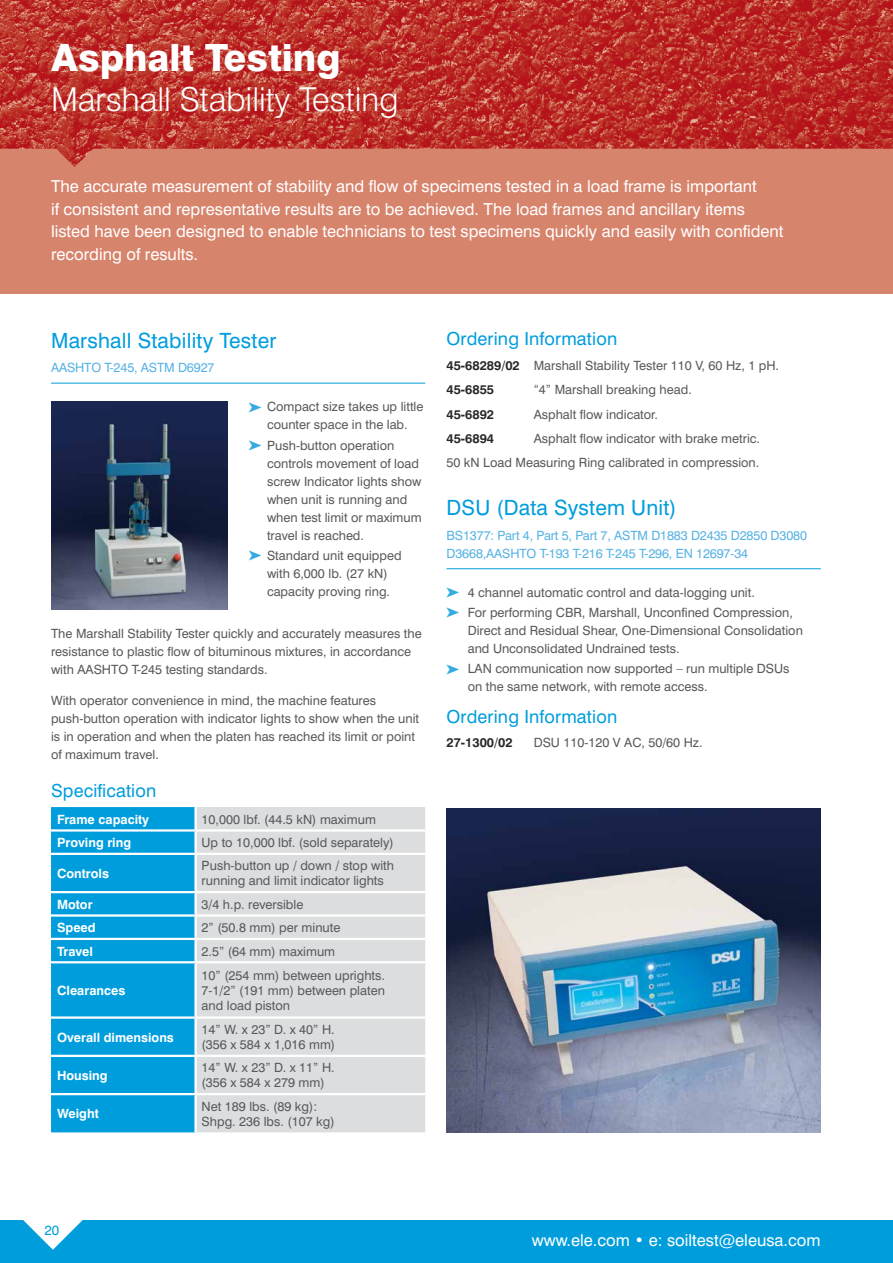
<style>
.page{position:relative;width:893px;height:1263px;background:#fff}
.page>*{position:absolute;margin:0;border:0;box-sizing:border-box;transform-origin:0 0}
.t1{font:800 37.5px "Swiss 721 BT";color:#fff}
.t2{font:300 33px "Swiss 721 BT";color:#fff}
.t3{font:21px "Swiss 721 BT";letter-spacing:.01em;color:#009ddc}
.t4{font:18px "Swiss 721 BT";letter-spacing:.01em;color:#009ddc}
.t5{font:16.5px/22.5px "Swiss 721 BT";color:#fff}
.t6{font:13.5px "Swiss 721 BT";color:#009ddc}
.t7{font:12.75px/18px "Swiss 721 BT";color:#58595b}
.t8{font:12.75px/18px "Swiss 721 BT";letter-spacing:-.01em;color:#58b3e4}
.t9{font:700 12.75px "Swiss 721 BT";color:#fff}
.t10{font:700 12.75px "Swiss 721 BT";color:#292829}
.s1{font-weight:700;color:#292829}
</style>
<div class="page">
<div style="left:0;top:1220px;width:893px;height:43px;background:#009ddc"></div>
<svg style="left:23px;top:1220px;width:60px;height:30px"></svg>
<div style="left:0;top:149px;width:893px;height:144px;background:#d7846d"></div>
<img style="left:0;top:0;width:893px;height:167px">
<hr style="left:51px;top:383px;width:374px;height:1px;background:#009ddc">
<div style="left:51px;top:807px;width:143px;height:325px;background:#009ddc"></div>
<div style="left:197px;top:807px;width:228px;height:325px;background:#dcddde"></div>
<hr style="left:51px;top:829px;width:145px;height:2px;background:#fff">
<hr style="left:196px;top:829px;width:229px;height:2px;background:#fff">
<hr style="left:51px;top:853px;width:145px;height:2px;background:#fff">
<hr style="left:196px;top:853px;width:229px;height:2px;background:#fff">
<hr style="left:51px;top:891px;width:145px;height:2px;background:#fff">
<hr style="left:196px;top:891px;width:229px;height:2px;background:#fff">
<hr style="left:51px;top:914px;width:145px;height:3px;background:#fff">
<hr style="left:196px;top:914px;width:229px;height:3px;background:#fff">
<hr style="left:51px;top:938px;width:145px;height:2px;background:#fff">
<hr style="left:196px;top:938px;width:229px;height:2px;background:#fff">
<hr style="left:51px;top:961px;width:145px;height:2px;background:#fff">
<hr style="left:196px;top:961px;width:229px;height:2px;background:#fff">
<hr style="left:51px;top:1016px;width:145px;height:3px;background:#fff">
<hr style="left:196px;top:1016px;width:229px;height:3px;background:#fff">
<hr style="left:51px;top:1055px;width:145px;height:2px;background:#fff">
<hr style="left:196px;top:1055px;width:229px;height:2px;background:#fff">
<hr style="left:51px;top:1093px;width:145px;height:2px;background:#fff">
<hr style="left:196px;top:1093px;width:229px;height:2px;background:#fff">
<hr style="left:446px;top:568px;width:375px;height:1px;background:#009ddc">
<img style="left:51px;top:402px;width:176px;height:207px">
<img style="left:446px;top:809px;width:375px;height:323px">
<h1 class="t1" style="left:51px;top:35px;width:291px">Asphalt Testing</h1>
<h2 class="t2" style="left:51px;top:79px;width:349px">Marshall Stability Testing</h2>
<p class="t5" style="left:51px;top:175px;width:734px">The accurate measurement of stability and flow of specimens tested in a load frame is important<br>if consistent and representative results are to be achieved. The load frames and ancillary items listed have been designed to enable technicians to test specimens quickly and easily with confident recording of results.</p>
<h3 class="t3" style="left:51px;top:327px;width:227px">Marshall Stability Tester</h3>
<p class="t8" style="left:51px;top:358px;width:165px">AASHTO T-245, ASTM D6927</p>
<p class="t7" style="left:267px;top:398px;width:158px">Compact size takes up little counter space in the lab.</p>
<p class="t7" style="left:267px;top:436px;width:156px">Push-button operation controls movement of load screw Indicator lights show when unit is running and when test limit or maximum travel is reached.</p>
<p class="t7" style="left:267px;top:546px;width:136px">Standard unit equipped with 6,000 lb. (27 kN) capacity proving ring.</p>
<p class="t7" style="left:51px;top:624px;width:372px">The Marshall Stability Tester quickly and accurately measures the resistance to plastic flow of bituminous mixtures, in accordance with AASHTO T-245 testing standards.</p>
<p class="t7" style="left:51px;top:691px;width:370px">With operator convenience in mind, the machine features push-button operation with indicator lights to show when the unit is in operation and when the platen has reached its limit or point of maximum travel.</p>
<h3 class="t4" style="left:51px;top:779px;width:107px">Specification</h3>
<p class="t9" style="left:57px;top:811px;width:94px">Frame capacity</p>
<p class="t7" style="left:202px;top:810px;width:176px">10,000 lbf. (44.5 kN) maximum</p>
<p class="t9" style="left:57px;top:835px;width:76px">Proving ring</p>
<p class="t7" style="left:202px;top:833px;width:194px">Up to 10,000 lbf. (sold separately)</p>
<p class="t9" style="left:57px;top:866px;width:54px">Controls</p>
<p class="t7" style="left:202px;top:858px;width:194px;line-height:15px">Push-button up / down / stop with running and limit indicator lights</p>
<p class="t9" style="left:57px;top:897px;width:37px">Motor</p>
<p class="t7" style="left:202px;top:895px;width:103px">3/4 h.p. reversible</p>
<p class="t9" style="left:57px;top:920px;width:40px">Speed</p>
<p class="t7" style="left:202px;top:918px;width:140px">2” (50.8 mm) per minute</p>
<p class="t9" style="left:57px;top:943px;width:38px">Travel</p>
<p class="t7" style="left:202px;top:942px;width:135px">2.5” (64 mm) maximum</p>
<p class="t9" style="left:57px;top:983px;width:70px">Clearances</p>
<p class="t7" style="left:202px;top:968px;width:185px;line-height:15px;text-align:justify">10” (254 mm) between uprights.<br>7-1/2” (191 mm) between platen and load piston</p>
<p class="t9" style="left:57px;top:1029px;width:118px">Overall dimensions</p>
<p class="t7" style="left:202px;top:1022px;width:135px;line-height:15px">14” W. x 23” D. x 40” H. (356 x 584 x 1,016 mm)</p>
<p class="t9" style="left:57px;top:1068px;width:52px">Housing</p>
<p class="t7" style="left:202px;top:1060px;width:135px;line-height:15px">14” W. x 23” D. x 11” H. (356 x 584 x 279 mm)</p>
<p class="t9" style="left:57px;top:1106px;width:43px">Weight</p>
<p class="t7" style="left:202px;top:1098px;width:135px;line-height:15px">Net 189 lbs. (89 kg):<br>Shpg. 236 lbs. (107 kg)</p>
<h3 class="t4" style="left:446px;top:328px;width:172px">Ordering Information</h3>
<p class="t7" style="left:446px;top:353px;width:334px;line-height:24.5px"><span class="s1">45-68289/02</span> Marshall Stability Tester 110 V, 60 Hz, 1 pH.<br><span class="s1">45-6855</span></p>
<p class="t7" style="left:534px;top:381px;width:160px">“4” Marshall breaking head.</p>
<p class="t10" style="left:446px;top:406px;width:49px">45-6892</p>
<p class="t7" style="left:534px;top:405px;width:126px">Asphalt flow indicator.</p>
<p class="t10" style="left:446px;top:431px;width:49px">45-6894</p>
<p class="t7" style="left:446px;top:426px;width:315px;line-height:24.5px;text-align:right">Asphalt flow indicator with brake metric.<br>50 kN Load Measuring Ring calibrated in compression.</p>
<h3 class="t3" style="left:446px;top:495px;width:232px">DSU (Data System Unit)</h3>
<p class="t8" style="left:446px;top:526px;width:362px">BS1377: Part 4, Part 5, Part 7, ASTM D1883 D2435 D2850 D3080<br>D3668,AASHTO T-193 T-216 T-245 T-296, EN 12697-34</p>
<p class="t7" style="left:468px;top:582px;width:327px;line-height:20.1px">4 channel automatic control and data-logging unit.<br>For performing CBR, Marshall, Unconfined Compression,</p>
<p class="t7" style="left:468px;top:621px;width:337px">Direct and Residual Shear, One-Dimensional Consolidation and Unconsolidated Undrained tests.</p>
<p class="t7" style="left:468px;top:660px;width:323px">LAN communication now supported – run multiple DSUs on the same network, with remote access.</p>
<h3 class="t4" style="left:446px;top:705px;width:172px">Ordering Information</h3>
<p class="t10" style="left:446px;top:735px;width:68px">27-1300/02</p>
<p class="t7" style="left:534px;top:734px;width:170px">DSU 110-120 V AC, 50/60 Hz.</p>
<p class="t6" style="left:44px;top:1222px;width:16px">20</p>
<p class="t5" style="left:532px;top:1229px;width:290px">www.ele.com • e: soiltest@eleusa.com</p>
</div>
